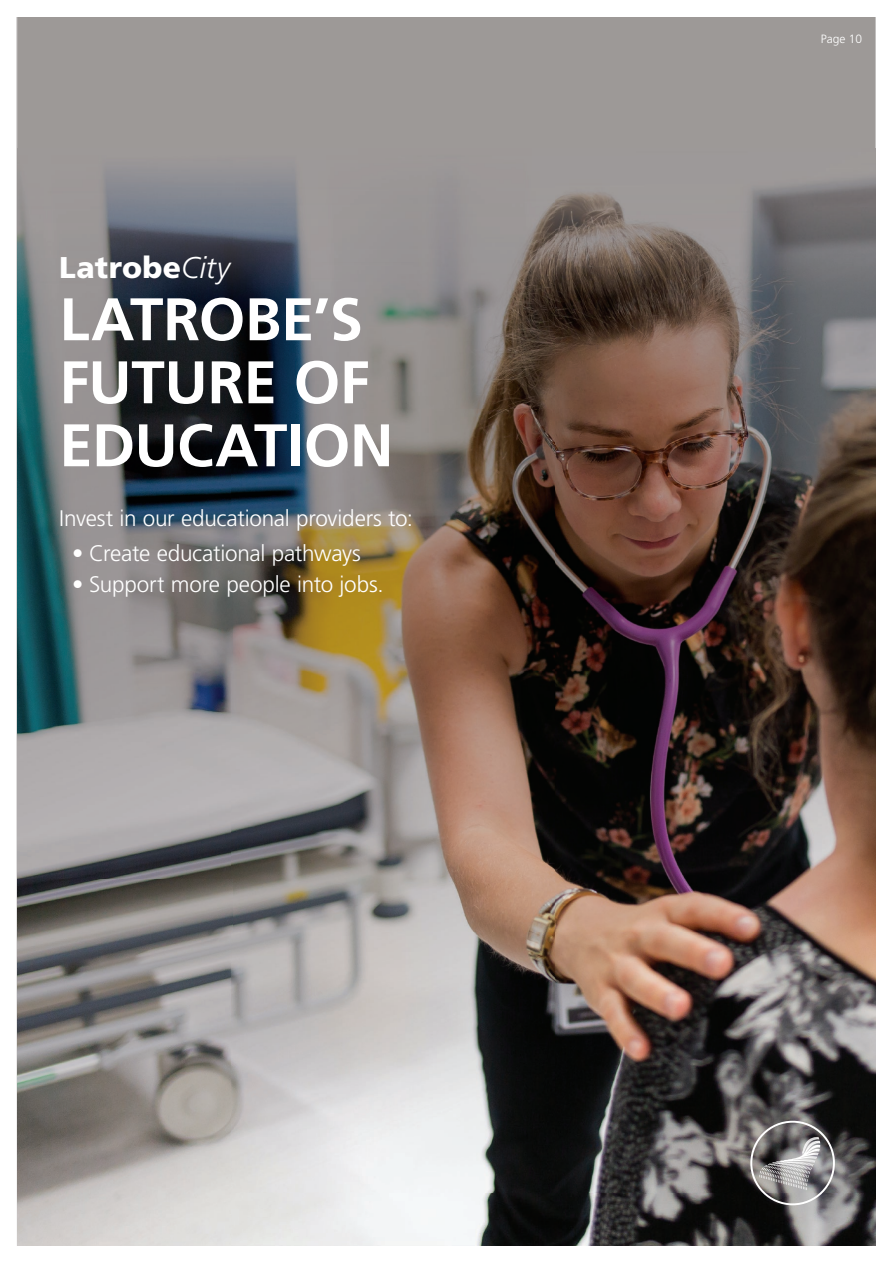
<style>
.page{position:relative;width:893px;height:1263px;background:#fff}
.page>*{position:absolute;margin:0;border:0;box-sizing:border-box;transform-origin:0 0}
.t1{font:700 60px/63px "Frutiger LT Std";letter-spacing:-.01em;color:#fff}
.t2{font:900 30px "Frutiger LT Std";letter-spacing:.01em;color:#fff}
.t3{font:300 22.5px "Frutiger LT Std";letter-spacing:-.01em;color:#fff}
.t4{font:300 12px "Frutiger LT Std";color:#fff}
.s1{font-weight:300;font-style:italic}
</style>
<div class="page">
<div style="left:17px;top:17px;width:858px;height:132px;background:#9d9997"></div>
<img style="left:17px;top:149px;width:858px;height:1097px">
<svg style="left:759px;top:1137px;width:61px;height:53px;background:#918f8f"></svg>
<div style="left:750px;top:1121px;width:85px;height:84px;border:2px solid #fff;border-radius:50%"></div>
<h2 class="t2" style="left:59px;top:249px;width:172px">Latrobe<span class="s1">City</span></h2>
<h1 class="t1" style="left:59px;top:288px;width:336px">LATROBE’S<br>FUTURE OF<br>EDUCATION</h1>
<p class="t3" style="left:59px;top:505px;width:355px">Invest in our educational providers to:</p>
<p class="t3" style="left:72px;top:541px;width:290px">• Create educational pathways</p>
<p class="t3" style="left:72px;top:572px;width:313px">• Support more people into jobs.</p>
<p class="t4" style="left:821px;top:32px;width:43px">Page 10</p>
</div>
